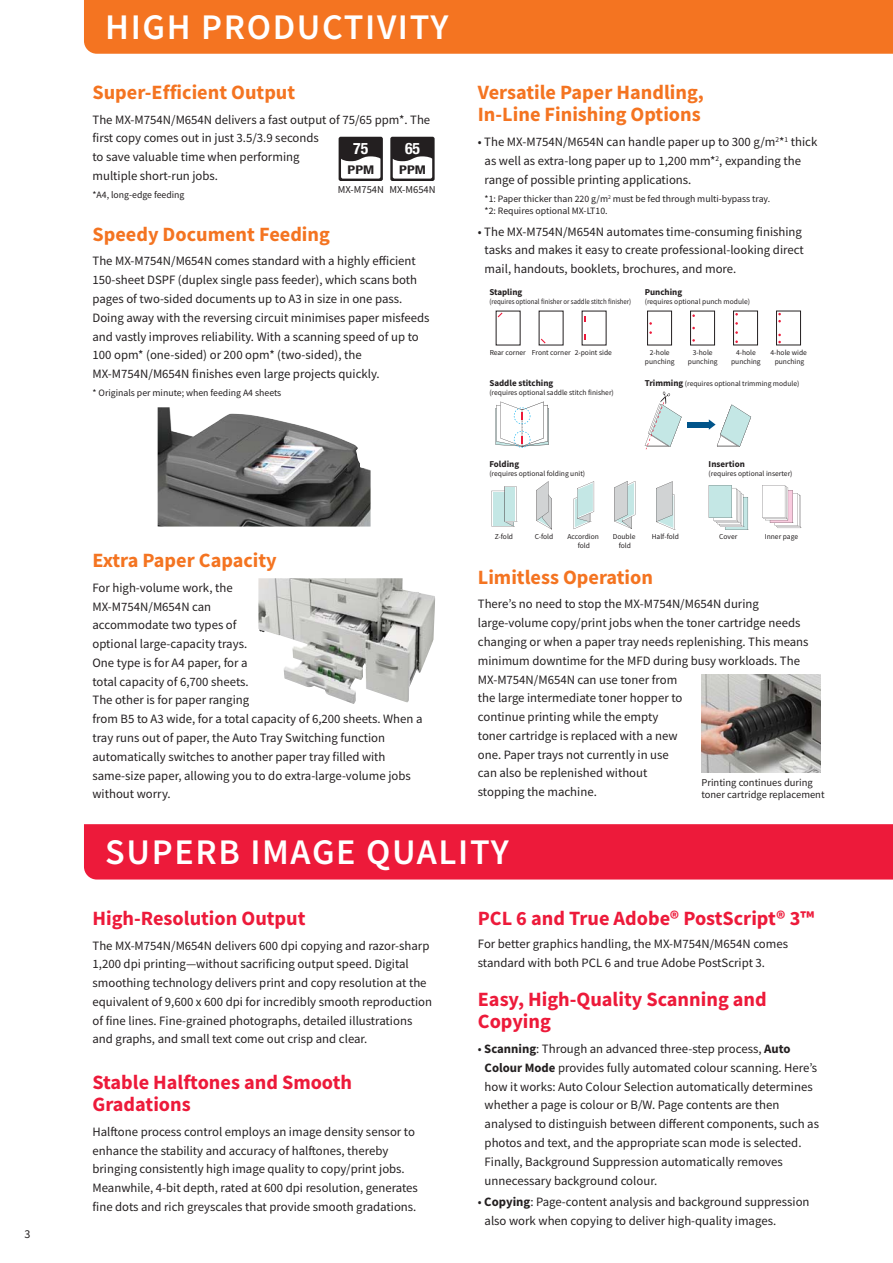
<style>
.page{position:relative;width:893px;height:1263px;background:#fff}
.page>*{position:absolute;margin:0;border:0;box-sizing:border-box;transform-origin:0 0}
.t1{font:600 36px "Source Sans Pro";letter-spacing:.045em;color:#fff}
.t2{font:700 20.25px/22.5px "Source Sans Pro";color:#f47421}
.t3{font:700 20.25px/22.5px "Source Sans Pro";color:#ed1a3a}
.t4{font:700 condensed 15.75px "Helvetica Neue LT Std";color:#fff}
.t5{font:12.75px/18.8px "Source Sans Pro";color:#231f20}
.t6{font:700 condensed 12px "Helvetica Neue LT Std";color:#231f20;scale:1.25 1}
.t7{font:12px "Source Sans Pro";color:#231f20}
.t8{font:10.5px/12.6px "Source Sans Pro";color:#231f20}
.t9{font:9.75px/12px "Source Sans Pro";color:#231f20}
.t10{font:700 9px "Source Sans Pro";color:#231f20}
.t11{font:7.5px/9px "Source Sans Pro";color:#231f20;text-align:center}
.t12{font:7.5px "Source Sans Pro";color:#231f20;scale:.9 1}
.s1{font-weight:700;font-size:9px}
.s2{font-weight:700}
</style>
<div class="page">
<div style="left:84px;top:0;width:809px;height:54px;background:#f47421"></div>
<div style="left:84px;top:824px;width:809px;height:56px;background:#ed1a3a"></div>
<div style="left:339px;top:137px;width:44px;height:44px;background:#231f20;border-radius:2px"></div>
<svg style="left:341px;top:156px;width:39px;height:23px"></svg>
<svg style="left:390px;top:137px;width:45px;height:44px"></svg>
<div style="left:393px;top:139px;width:39px;height:40px;background:#231f20;border-radius:2px"></div>
<svg style="left:393px;top:156px;width:39px;height:23px"></svg>
<img style="left:701px;top:674px;width:120px;height:98px">
<img style="left:158px;top:407px;width:212px;height:120px">
<svg style="left:656px;top:481px;width:18px;height:49px"></svg>
<svg style="left:491px;top:486px;width:25px;height:40px"></svg>
<div style="left:505px;top:487px;width:10px;height:33px;background:#c4e7e5"></div>
<svg style="left:536px;top:481px;width:15px;height:48px"></svg>
<svg style="left:574px;top:481px;width:20px;height:48px"></svg>
<svg style="left:614px;top:481px;width:21px;height:48px"></svg>
<div style="left:733px;top:311px;width:25px;height:34px;border:1px solid #231f20"></div>
<div style="left:776px;top:311px;width:25px;height:34px;border:1px solid #231f20"></div>
<svg style="left:778px;top:313px;width:3px;height:9px"></svg>
<svg style="left:778px;top:334px;width:3px;height:9px"></svg>
<div style="left:690px;top:311px;width:25px;height:34px;border:1px solid #231f20"></div>
<div style="left:647px;top:311px;width:25px;height:34px;border:1px solid #231f20"></div>
<svg style="left:495px;top:402px;width:54px;height:46px"></svg>
<svg style="left:709px;top:485px;width:39px;height:44px"></svg>
<svg style="left:762px;top:485px;width:39px;height:43px"></svg>
<svg style="left:645px;top:392px;width:36px;height:57px"></svg>
<svg style="left:709px;top:404px;width:42px;height:43px"></svg>
<div style="left:687px;top:422px;width:23px;height:5px;background:#00548a"></div>
<img style="left:258px;top:578px;width:98px;height:126px">
<p class="t7" style="left:25px;top:1229px;width:7px">3</p>
<h1 class="t1" style="left:105px;top:13px;width:345px">HIGH PRODUCTIVITY</h1>
<h2 class="t2" style="left:92px;top:83px;width:204px">Super-Efficient Output</h2>
<p class="t5" style="left:92px;top:111px;width:339px">The MX-M754N/M654N delivers a fast output of 75/65 ppm*. The first copy comes out in just 3.5/3.9 seconds<br>to save valuable time when performing<br>multiple short-run jobs.</p>
<p class="t9" style="left:92px;top:190px;width:94px">*A4, long-edge feeding</p>
<p class="t4" style="left:405px;top:139px;width:17px">65</p>
<p class="t6" style="left:399px;top:162px;width:23px">PPM</p>
<p class="t8" style="left:389px;top:184px;width:48px">MX-M654N</p>
<p class="t4" style="left:353px;top:139px;width:17px">75</p>
<p class="t6" style="left:347px;top:162px;width:23px">PPM</p>
<p class="t8" style="left:338px;top:184px;width:48px">MX-M754N</p>
<h2 class="t2" style="left:92px;top:224px;width:239px">Speedy Document Feeding</h2>
<p class="t5" style="left:92px;top:253px;width:339px">The MX-M754N/M654N comes standard with a highly efficient 150-sheet DSPF (duplex single pass feeder), which scans both pages of two-sided documents up to A3 in size in one pass.<br>Doing away with the reversing circuit minimises paper misfeeds and vastly improves reliability. With a scanning speed of up to 100 opm* (one-sided) or 200 opm* (two-sided), the MX-M754N/M654N finishes even large projects quickly.</p>
<p class="t9" style="left:92px;top:388px;width:190px">* Originals per minute; when feeding A4 sheets</p>
<h2 class="t2" style="left:92px;top:551px;width:186px">Extra Paper Capacity</h2>
<p class="t5" style="left:92px;top:579px;width:331px">For high-volume work, the<br>MX-M754N/M654N can<br>accommodate two types of<br>optional large-capacity trays.<br>One type is for A4 paper, for a<br>total capacity of 6,700 sheets.<br>The other is for paper ranging<br>from B5 to A3 wide, for a total capacity of 6,200 sheets. When a tray runs out of paper, the Auto Tray Switching function automatically switches to another paper tray filled with same-size paper, allowing you to do extra-large-volume jobs without worry.</p>
<h2 class="t2" style="left:478px;top:83px;width:228px">Versatile Paper Handling,<br>In-Line Finishing Options</h2>
<p class="t5" style="left:485px;top:134px;width:334px;text-indent:-7px">• The MX-M754N/M654N can handle paper up to 300 g/m<sup>2</sup>*<sup>1</sup> thick as well as extra-long paper up to 1,200 mm*<sup>2</sup>, expanding the range of possible printing applications.</p>
<p class="t9" style="left:485px;top:193px;width:287px">*1: Paper thicker than 220 g/m<sup>2</sup> must be fed through multi-bypass tray. *2: Requires optional MX-LT10.</p>
<p class="t5" style="left:485px;top:223px;width:321px;text-indent:-7px">• The MX-M754N/M654N automates time-consuming finishing tasks and makes it easy to create professional-looking direct mail, handouts, booklets, brochures, and more.</p>
<p class="t10" style="left:489px;top:288px;width:34px">Stapling</p>
<p class="t12" style="left:489px;top:298px;width:159px">(requires optional finisher or saddle stitch finisher)</p>
<p class="t10" style="left:645px;top:288px;width:39px">Punching</p>
<p class="t11" style="left:645px;top:297px;width:107px">(requires optional punch module)</p>
<p class="t11" style="left:490px;top:349px;width:38px">Rear corner</p>
<p class="t11" style="left:575px;top:349px;width:39px">2-point side</p>
<p class="t11" style="left:532px;top:349px;width:40px">Front corner</p>
<p class="t11" style="left:645px;top:349px;width:31px">2-hole punching</p>
<p class="t11" style="left:688px;top:349px;width:31px">3-hole punching</p>
<p class="t11" style="left:731px;top:349px;width:31px">4-hole punching</p>
<p class="t11" style="left:770px;top:349px;width:38px">4-hole wide punching</p>
<p class="t10" style="left:489px;top:380px;width:65px">Saddle stitching</p>
<p class="t11" style="left:489px;top:389px;width:126px">(requires optional saddle stitch finisher)</p>
<p class="t11" style="left:645px;top:380px;width:156px"><span class="s1">Trimming</span> (requires optional trimming module)</p>
<p class="t10" style="left:489px;top:461px;width:31px">Folding</p>
<p class="t11" style="left:489px;top:470px;width:97px">(requires optional folding unit)</p>
<p class="t10" style="left:709px;top:461px;width:38px">Insertion</p>
<p class="t11" style="left:709px;top:470px;width:85px">(requires optional inserter)</p>
<p class="t11" style="left:495px;top:533px;width:20px">Z-fold</p>
<p class="t11" style="left:613px;top:533px;width:24px">Double</p>
<p class="t11" style="left:535px;top:533px;width:20px">C-fold</p>
<p class="t11" style="left:567px;top:533px;width:33px">Accordion</p>
<p class="t11" style="left:652px;top:533px;width:29px">Half-fold</p>
<p class="t11" style="left:578px;top:542px;width:14px">fold</p>
<p class="t11" style="left:619px;top:542px;width:14px">fold</p>
<p class="t11" style="left:719px;top:533px;width:20px">Cover</p>
<p class="t11" style="left:765px;top:533px;width:35px">Inner page</p>
<h2 class="t2" style="left:478px;top:567px;width:177px">Limitless Operation</h2>
<p class="t5" style="left:478px;top:596px;width:332px">There’s no need to stop the MX-M754N/M654N during large-volume copy/print jobs when the toner cartridge needs changing or when a paper tray needs replenishing. This means minimum downtime for the MFD during busy workloads. The MX-M754N/M654N can use toner from<br>the large intermediate toner hopper to<br>continue printing while the empty<br>toner cartridge is replaced with a new<br>one. Paper trays not currently in use<br>can also be replenished without<br>stopping the machine.</p>
<p class="t8" style="left:701px;top:777px;width:125px">Printing continues during toner cartridge replacement</p>
<h1 class="t1" style="left:105px;top:838px;width:405px">SUPERB IMAGE QUALITY</h1>
<h2 class="t3" style="left:92px;top:909px;width:215px">High-Resolution Output</h2>
<p class="t5" style="left:92px;top:937px;width:341px">The MX-M754N/M654N delivers 600 dpi copying and razor-sharp 1,200 dpi printing—without sacrificing output speed. Digital smoothing technology delivers print and copy resolution at the equivalent of 9,600 x 600 dpi for incredibly smooth reproduction of fine lines. Fine-grained photographs, detailed illustrations and graphs, and small text come out crisp and clear.</p>
<h2 class="t3" style="left:92px;top:1072px;width:261px">Stable Halftones and Smooth<br>Gradations</h2>
<p class="t5" style="left:92px;top:1123px;width:327px">Halftone process control employs an image density sensor to enhance the stability and accuracy of halftones, thereby bringing consistently high image quality to copy/print jobs.<br>Meanwhile, 4-bit depth, rated at 600 dpi resolution, generates fine dots and rich greyscales that provide smooth gradations.</p>
<h2 class="t3" style="left:478px;top:909px;width:338px">PCL 6 and True Adobe® PostScript® 3™</h2>
<p class="t5" style="left:478px;top:936px;width:312px">For better graphics handling, the MX-M754N/M654N comes standard with both PCL 6 and true Adobe PostScript 3.</p>
<h2 class="t3" style="left:478px;top:990px;width:290px">Easy, High-Quality Scanning and<br>Copying</h2>
<p class="t5" style="left:485px;top:1041px;width:336px;text-indent:-7px">• <span class="s2">Scanning</span>: Through an advanced three-step process, <span class="s2">Auto Colour Mode</span> provides fully automated colour scanning. Here’s how it works: Auto Colour Selection automatically determines whether a page is colour or B/W. Page contents are then analysed to distinguish between different components, such as photos and text, and the appropriate scan mode is selected.<br>Finally, Background Suppression automatically removes unnecessary background colour.</p>
<p class="t5" style="left:485px;top:1194px;width:326px;text-indent:-7px">• <span class="s2">Copying</span>: Page-content analysis and background suppression also work when copying to deliver high-quality images.</p>
</div>
